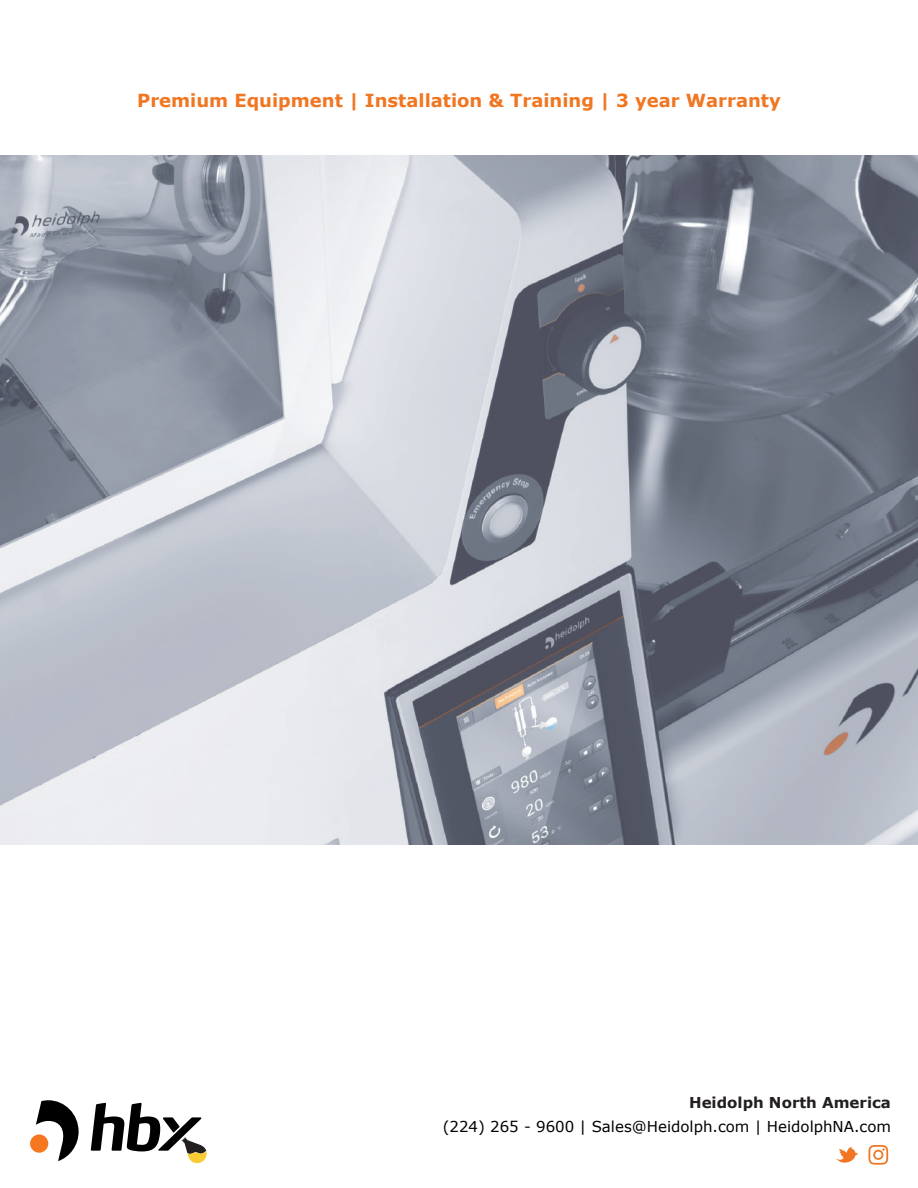
<style>
.page{position:relative;width:918px;height:1188px;background:#fff}
.page>*{position:absolute;margin:0;border:0;box-sizing:border-box;transform-origin:0 0}
.t1{font:700 18px "Verdana";color:#f07622}
.t2{font:15px "Verdana";color:#000}
.t3{font:700 15px "Verdana";color:#231f20}
</style>
<div class="page">
<img style="left:0;top:156px;width:918px;height:688px">
<svg style="left:836px;top:1147px;width:22px;height:16px"></svg>
<svg style="left:868px;top:1145px;width:20px;height:20px"></svg>
<svg style="left:36px;top:1100px;width:43px;height:61px"></svg>
<div style="left:30px;top:1134px;width:18px;height:19px;background:#f57821;border-radius:50%"></div>
<svg style="left:91px;top:1103px;width:116px;height:60px"></svg>
<p class="t1" style="left:137px;top:87px;width:645px">Premium Equipment | Installation &amp; Training | 3 year Warranty</p>
<p class="t3" style="left:689px;top:1092px;width:203px">Heidolph North America</p>
<p class="t2" style="left:443px;top:1117px;width:450px">(224) 265 - 9600 | Sales@Heidolph.com | HeidolphNA.com</p>
</div>
